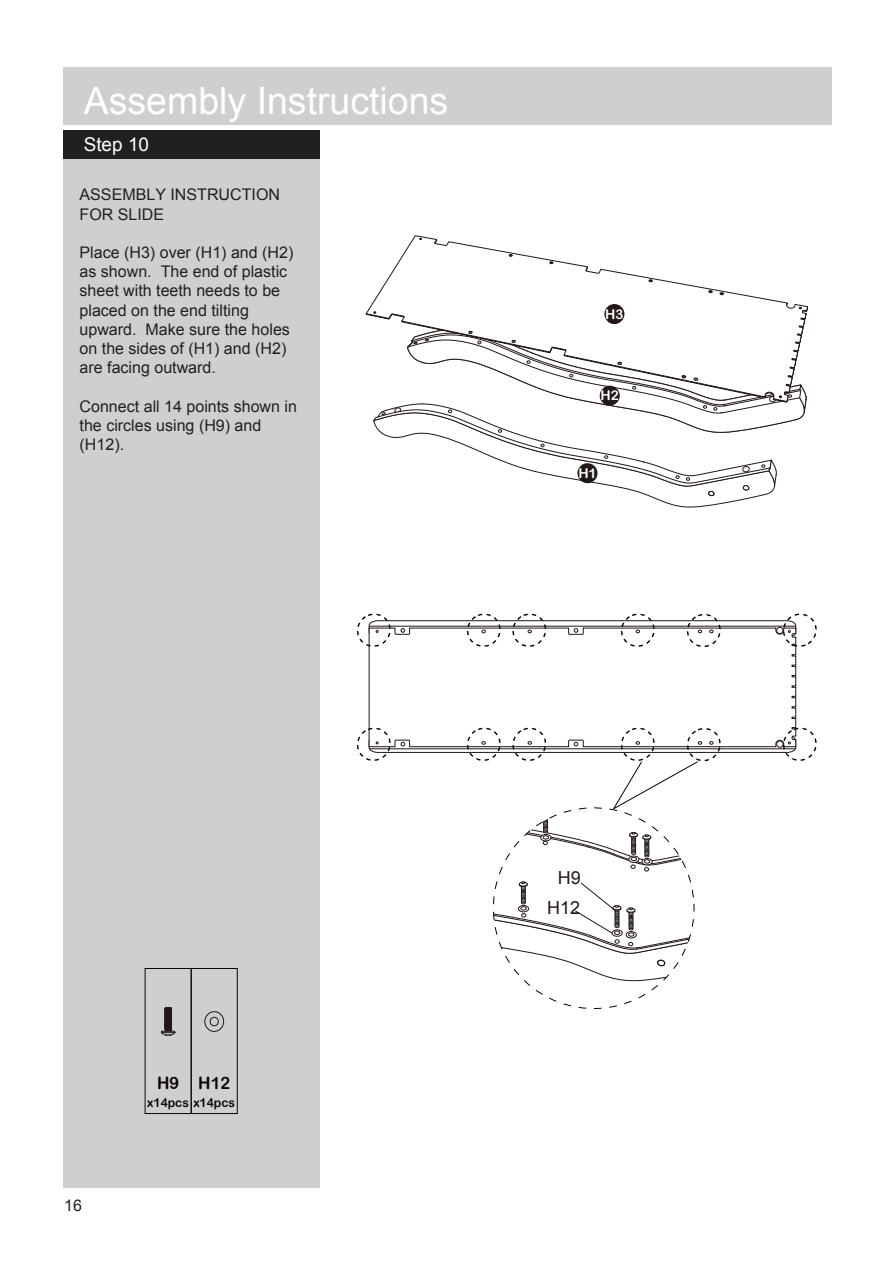
<style>
.page{position:relative;width:893px;height:1263px;background:#fff}
.page>*{position:absolute;margin:0;border:0;box-sizing:border-box;transform-origin:0 0}
.t1{font:37.5px "Arial";color:#fff}
.t2{font:18.9px "Arial";color:#fff}
.t3{font:18px/30px "Arial";color:#221815;text-align:center}
.t4{font:16.95px "Arial Rounded MT Bold";color:#0e0405;scale:.96 1}
.t5{font:16.05px/19.2px "Arial";color:#221f20}
.t6{font:13.5px "Arial Rounded MT Bold";color:#fff}
.t7{font:12.45px "Arial Rounded MT Bold";color:#0e0405;scale:.96 1}
</style>
<div class="page">
<div style="left:63px;top:67px;width:769px;height:58px;background:#cfcfd1"></div>
<div style="left:63px;top:158px;width:256px;height:1029px;background:#cfcfd1"></div>
<div style="left:63px;top:130px;width:256px;height:28px;background:#221f20"></div>
<svg style="left:365px;top:235px;width:443px;height:273px"></svg>
<svg style="left:368px;top:649px;width:428px;height:77px"></svg>
<svg style="left:356px;top:613px;width:461px;height:36px"></svg>
<svg style="left:356px;top:726px;width:461px;height:283px"></svg>
<div style="left:204px;top:1011px;width:20px;height:21px;border:1px solid #221815;border-radius:50%"></div>
<div style="left:210px;top:1017px;width:9px;height:9px;border:1px solid #221815;border-radius:50%"></div>
<div style="left:191px;top:968px;width:46px;height:146px;border:1px solid #0e0405"></div>
<svg style="left:161px;top:1007px;width:15px;height:29px"></svg>
<div style="left:577px;top:463px;width:20px;height:20px;background:#221815;border-radius:50%"></div>
<div style="left:604px;top:304px;width:20px;height:20px;background:#221815;border-radius:50%"></div>
<div style="left:600px;top:386px;width:20px;height:20px;background:#221815;border-radius:50%"></div>
<h1 class="t1" style="left:84px;top:76px;width:366px">Assembly Instructions</h1>
<p class="t2" style="left:84px;top:132px;width:67px">Step 10</p>
<p class="t5" style="left:80px;top:185px;width:202px">ASSEMBLY INSTRUCTION<br>FOR SLIDE</p>
<p class="t5" style="left:80px;top:243px;width:215px">Place (H3) over (H1) and (H2) as shown. The end of plastic sheet with teeth needs to be placed on the end tilting upward. Make sure the holes on the sides of (H1) and (H2) are facing outward.</p>
<p class="t5" style="left:80px;top:397px;width:219px">Connect all 14 points shown in the circles using (H9) and (H12).</p>
<p class="t6" style="left:605px;top:306px;width:20px">H3</p>
<p class="t6" style="left:601px;top:388px;width:20px">H2</p>
<p class="t6" style="left:578px;top:465px;width:20px">H1</p>
<p class="t5" style="left:64px;top:1196px;width:19px">16</p>
<p class="t4" style="left:157px;top:1073px;width:25px">H9</p>
<p class="t7" style="left:147px;top:1095px;width:93px">x14pcs x14pcs</p>
<p class="t4" style="left:198px;top:1073px;width:35px">H12</p>
<p class="t3" style="left:547px;top:863px;width:35px">H9<br>H12</p>
</div>
